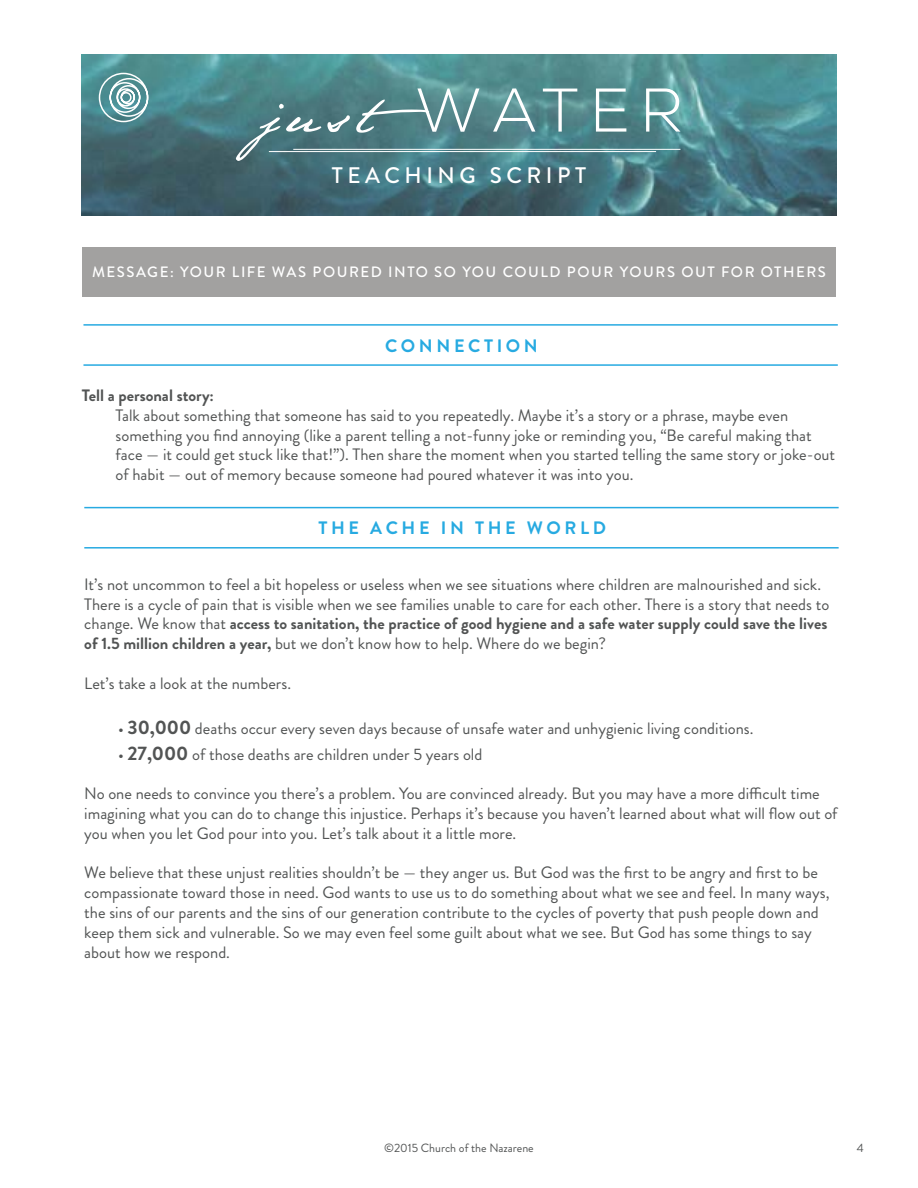
<style>
.page{position:relative;width:918px;height:1188px;background:#fff}
.page>*{position:absolute;margin:0;border:0;box-sizing:border-box;transform-origin:0 0}
.t1{font:500 22.5px "Brandon Grotesque";letter-spacing:.2em;color:#fff}
.t2{font:700 18px "Brandon Grotesque";letter-spacing:.2em;color:#27aae1}
.t3{font:16.5px/19.8px "Brandon Grotesque";color:#525454}
.t4{font:700 16.5px "Brandon Grotesque";color:#525454}
.t5{font:500 15px "Brandon Grotesque";letter-spacing:.1em;color:#fff}
.t6{font:12px "Brandon Grotesque";color:#525454}
.s1{font-weight:700}
.s2{font-weight:700;font-size:19.5px}
</style>
<div class="page">
<img style="left:82px;top:54px;width:754px;height:162px">
<svg style="left:236px;top:104px;width:85px;height:57px;background:#5a8288"></svg>
<svg style="left:327px;top:115px;width:23px;height:17px"></svg>
<svg style="left:356px;top:88px;width:123px;height:45px;background:#6b9699"></svg>
<svg style="left:493px;top:88px;width:42px;height:44px"></svg>
<svg style="left:543px;top:89px;width:34px;height:43px"></svg>
<svg style="left:596px;top:89px;width:30px;height:43px"></svg>
<svg style="left:646px;top:88px;width:34px;height:44px"></svg>
<svg style="left:98px;top:72px;width:51px;height:51px"></svg>
<hr style="left:269px;top:151px;width:387px;height:1px;background:#fff">
<hr style="left:293px;top:149px;width:387px;height:1px;background:#fff">
<hr style="left:83px;top:324px;width:755px;height:2px;background:#27aae1">
<hr style="left:83px;top:364px;width:755px;height:2px;background:#27aae1">
<div style="left:82px;top:248px;width:753px;height:49px;background:#a2a1a0"></div>
<hr style="left:84px;top:507px;width:755px;height:1px;background:#27aae1">
<hr style="left:84px;top:547px;width:755px;height:2px;background:#27aae1">
<h1 class="t1" style="left:332px;top:160px;width:256px">TEACHING SCRIPT</h1>
<p class="t5" style="left:92px;top:261px;width:735px">MESSAGE: YOUR LIFE WAS POURED INTO SO YOU COULD POUR YOURS OUT FOR OTHERS</p>
<p class="t2" style="left:385px;top:333px;width:154px">CONNECTION</p>
<p class="t4" style="left:82px;top:384px;width:134px">Tell a personal story:</p>
<p class="t3" style="left:116px;top:405px;width:721px">Talk about something that someone has said to you repeatedly. Maybe it’s a story or a phrase, maybe even something you find annoying (like a parent telling a not-funny joke or reminding you, “Be careful making that face — it could get stuck like that!”). Then share the moment when you started telling the same story or joke-out of habit — out of memory because someone had poured whatever it was into you.</p>
<p class="t2" style="left:318px;top:516px;width:289px">THE ACHE IN THE WORLD</p>
<p class="t3" style="left:84px;top:574px;width:747px">It’s not uncommon to feel a bit hopeless or useless when we see situations where children are malnourished and sick.<br>There is a cycle of pain that is visible when we see families unable to care for each other. There is a story that needs to change. We know that <span class="s1">access to sanitation, the practice of good hygiene and a safe water supply could save the lives of 1.5 million children a year,</span> but we don’t know how to help. Where do we begin?</p>
<p class="t3" style="left:84px;top:673px;width:208px">Let’s take a look at the numbers.</p>
<p class="t3" style="left:118px;top:719px;width:637px">• <span class="s2">30,000</span> deaths occur every seven days because of unsafe water and unhygienic living conditions.</p>
<p class="t3" style="left:118px;top:744px;width:366px">• <span class="s2">27,000</span> of those deaths are children under 5 years old</p>
<p class="t3" style="left:84px;top:784px;width:755px">No one needs to convince you there’s a problem. You are convinced already. But you may have a more difficult time imagining what you can do to change this injustice. Perhaps it’s because you haven’t learned about what will flow out of you when you let God pour into you. Let’s talk about it a little more.</p>
<p class="t3" style="left:84px;top:863px;width:747px">We believe that these unjust realities shouldn’t be — they anger us. But God was the first to be angry and first to be compassionate toward those in need. God wants to use us to do something about what we see and feel. In many ways, the sins of our parents and the sins of our generation contribute to the cycles of poverty that push people down and keep them sick and vulnerable. So we may even feel some guilt about what we see. But God has some things to say about how we respond.</p>
<p class="t6" style="left:384px;top:1140px;width:151px">©2015 Church of the Nazarene</p>
<p class="t6" style="left:857px;top:1140px;width:9px">4</p>
</div>
